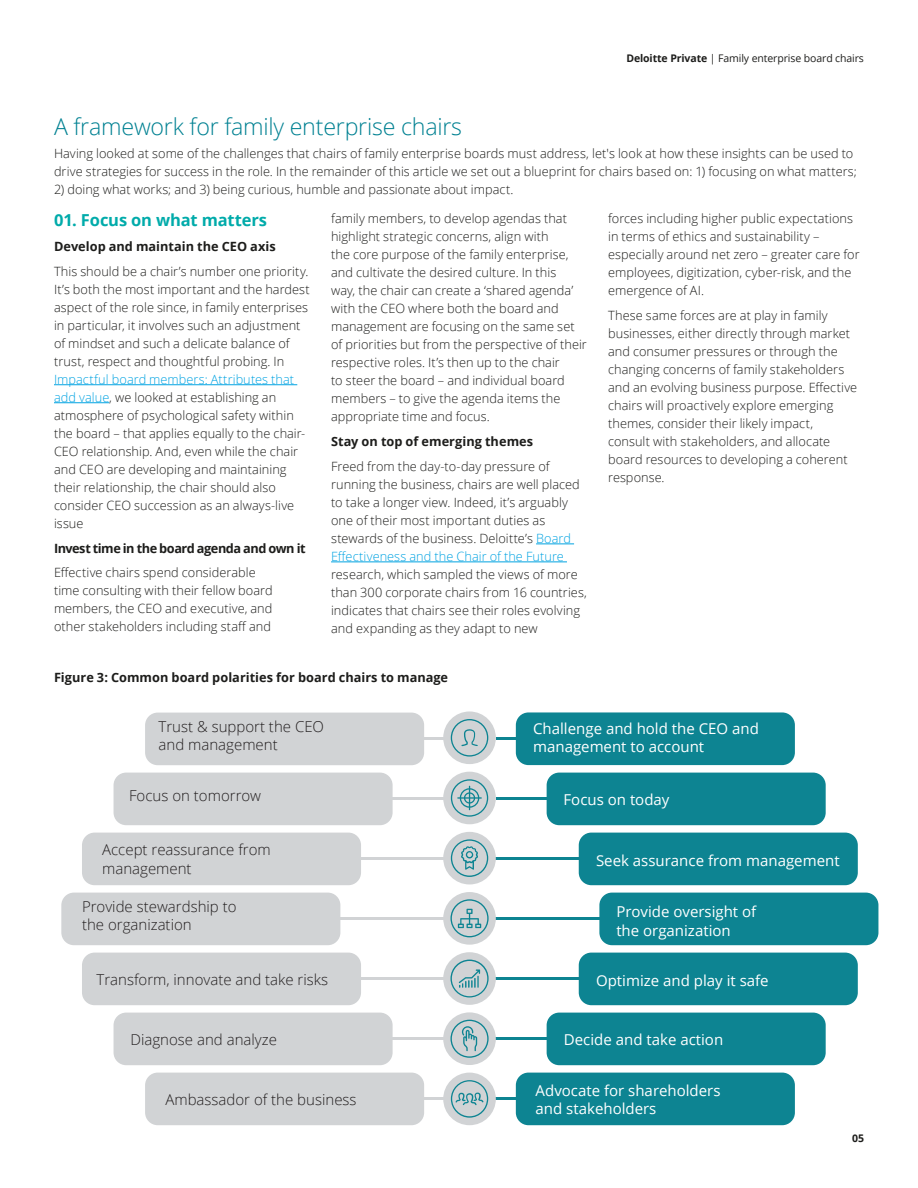
<style>
.page{position:relative;width:918px;height:1188px;background:#fff}
.page>*{position:absolute;margin:0;border:0;box-sizing:border-box;transform-origin:0 0}
.Story_heading_light{font:300 23.25px "Open Sans";letter-spacing:-.01em;color:#008192}
.Paragraph_Style_1{font:700 16.5px "Open Sans";letter-spacing:-.01em;color:#00abaa}
.t1{font:15px/18.1px "Open Sans";color:#fff}
.t2{font:300 15px/18.1px "Open Sans";color:#231f20}
.Body_copy__8_5_12pt{font:300 12.75px/18px "Open Sans";letter-spacing:.005em;color:#1d1d1b}
.Paragraph_Style_1-2{font:300 12.75px/18px "Open Sans";letter-spacing:.005em;color:#1d1d1b}
.Body_copy__8_5_12pt-2{font:700 12.75px "Open Sans";color:#1d1d1b}
.Body_copy__8_5_12pt-3{font:700 12.75px "Open Sans";letter-spacing:-.035em;color:#1d1d1b}
.Paragraph_Style_1-3{font:700 12.75px "Open Sans";letter-spacing:.005em;color:#1d1d1b}
.t3{font:10.5px "Open Sans";letter-spacing:-.01em;color:#1d1d1b}
.t4{font:700 10.5px "Open Sans";color:#1d1d1b}
.s1{font-weight:700}
.s2{color:#00a3e2}
</style>
<div class="page">
<hr style="left:496px;top:798px;width:98px;height:2px;background:#0d8492">
<hr style="left:493px;top:858px;width:98px;height:2px;background:#0d8492">
<hr style="left:494px;top:918px;width:109px;height:2px;background:#0d8492">
<hr style="left:472px;top:978px;width:109px;height:2px;background:#0d8492">
<hr style="left:445px;top:1038px;width:109px;height:2px;background:#0d8492">
<hr style="left:446px;top:1098px;width:109px;height:2px;background:#0d8492">
<div style="left:443px;top:712px;width:53px;height:52px;background:#d1d3d5;border-radius:50%"></div>
<div style="left:443px;top:772px;width:53px;height:52px;background:#d1d3d5;border-radius:50%"></div>
<div style="left:443px;top:832px;width:53px;height:52px;background:#d1d3d5;border-radius:50%"></div>
<div style="left:443px;top:892px;width:53px;height:53px;background:#d1d3d5;border-radius:50%"></div>
<div style="left:443px;top:1012px;width:53px;height:53px;background:#d1d3d5;border-radius:50%"></div>
<div style="left:443px;top:1073px;width:53px;height:52px;background:#d1d3d5;border-radius:50%"></div>
<div style="left:443px;top:952px;width:53px;height:53px;background:#d1d3d5;border-radius:50%"></div>
<hr style="left:387px;top:738px;width:97px;height:2px;background:#d1d3d5">
<hr style="left:387px;top:798px;width:97px;height:2px;background:#d1d3d5">
<hr style="left:351px;top:858px;width:97px;height:2px;background:#d1d3d5">
<hr style="left:339px;top:918px;width:109px;height:2px;background:#d1d3d5">
<hr style="left:339px;top:978px;width:109px;height:2px;background:#d1d3d5">
<hr style="left:336px;top:1038px;width:109px;height:2px;background:#d1d3d5">
<hr style="left:337px;top:1098px;width:109px;height:2px;background:#d1d3d5">
<hr style="left:496px;top:738px;width:98px;height:2px;background:#0d8492">
<div style="left:516px;top:712px;width:279px;height:53px;background:#0d8492;border-radius:13px"></div>
<div style="left:547px;top:773px;width:279px;height:52px;background:#0d8492;border-radius:13px"></div>
<div style="left:579px;top:833px;width:279px;height:52px;background:#0d8492;border-radius:13px"></div>
<div style="left:599px;top:893px;width:279px;height:52px;background:#0d8492;border-radius:13px"></div>
<div style="left:579px;top:953px;width:279px;height:52px;background:#0d8492;border-radius:13px"></div>
<div style="left:547px;top:1013px;width:279px;height:52px;background:#0d8492;border-radius:13px"></div>
<div style="left:516px;top:1073px;width:279px;height:52px;background:#0d8492;border-radius:13px"></div>
<div style="left:145px;top:713px;width:279px;height:52px;background:#d1d3d5;border-radius:13px"></div>
<div style="left:114px;top:773px;width:279px;height:52px;background:#d1d3d5;border-radius:13px"></div>
<div style="left:82px;top:833px;width:279px;height:52px;background:#d1d3d5;border-radius:13px"></div>
<div style="left:61px;top:893px;width:279px;height:52px;background:#d1d3d5;border-radius:13px"></div>
<div style="left:82px;top:953px;width:279px;height:52px;background:#d1d3d5;border-radius:13px"></div>
<div style="left:114px;top:1013px;width:279px;height:52px;background:#d1d3d5;border-radius:13px"></div>
<div style="left:145px;top:1073px;width:279px;height:52px;background:#d1d3d5;border-radius:13px"></div>
<svg style="left:451px;top:1080px;width:37px;height:38px"></svg>
<svg style="left:451px;top:719px;width:37px;height:38px"></svg>
<svg style="left:451px;top:779px;width:37px;height:38px"></svg>
<svg style="left:451px;top:899px;width:38px;height:38px"></svg>
<svg style="left:451px;top:839px;width:37px;height:38px"></svg>
<svg style="left:451px;top:1020px;width:38px;height:38px"></svg>
<svg style="left:451px;top:960px;width:38px;height:38px"></svg>
<hr style="left:54px;top:384px;width:243px;height:1px;background:#00a3e2">
<hr style="left:54px;top:402px;width:55px;height:1px;background:#00a3e2">
<hr style="left:536px;top:544px;width:38px;height:1px;background:#00a3e2">
<hr style="left:331px;top:562px;width:236px;height:1px;background:#00a3e2">
<p class="t3" style="left:626px;top:51px;width:239px"><span class="s1">Deloitte Private</span> | Family enterprise board chairs</p>
<p class="Story_heading_light" style="left:54px;top:111px;width:410px">A framework for family enterprise chairs</p>
<p class="Body_copy__8_5_12pt" style="left:54px;top:144px;width:804px">Having looked at some of the challenges that chairs of family enterprise boards must address, let's look at how these insights can be used to drive strategies for success in the role. In the remainder of this article we set out a blueprint for chairs based on: 1) focusing on what matters;</p>
<p class="Body_copy__8_5_12pt" style="left:54px;top:180px;width:461px">2) doing what works; and 3) being curious, humble and passionate about impact.</p>
<p class="Paragraph_Style_1" style="left:54px;top:209px;width:215px">01. Focus on what matters</p>
<p class="Paragraph_Style_1-3" style="left:54px;top:237px;width:223px">Develop and maintain the CEO axis</p>
<p class="Body_copy__8_5_12pt" style="left:54px;top:262px;width:257px">This should be a chair’s number one priority.<br>It’s both the most important and the hardest aspect of the role since, in family enterprises in particular, it involves such an adjustment of mindset and such a delicate balance of trust, respect and thoughtful probing. In <span class="s2">Impactful board members: Attributes that add value</span>, we looked at establishing an atmosphere of psychological safety within the board – that applies equally to the chair-CEO relationship. And, even while the chair and CEO are developing and maintaining their relationship, the chair should also consider CEO succession as an always-live issue</p>
<p class="Body_copy__8_5_12pt-3" style="left:54px;top:539px;width:253px">Invest time in the board agenda and own it</p>
<p class="Body_copy__8_5_12pt" style="left:54px;top:563px;width:220px">Effective chairs spend considerable time consulting with their fellow board members, the CEO and executive, and other stakeholders including staff and</p>
<p class="Body_copy__8_5_12pt" style="left:331px;top:209px;width:257px">family members, to develop agendas that highlight strategic concerns, align with<br>the core purpose of the family enterprise, and cultivate the desired culture. In this<br>way, the chair can create a ‘shared agenda’ with the CEO where both the board and management are focusing on the same set of priorities but from the perspective of their respective roles. It’s then up to the chair<br>to steer the board – and individual board members – to give the agenda items the appropriate time and focus.</p>
<p class="Body_copy__8_5_12pt-2" style="left:331px;top:433px;width:204px">Stay on top of emerging themes</p>
<p class="Paragraph_Style_1-2" style="left:331px;top:457px;width:257px">Freed from the day-to-day pressure of running the business, chairs are well placed to take a longer view. Indeed, it’s arguably one of their most important duties as stewards of the business. Deloitte’s <span class="s2">Board Effectiveness and the Chair of the Future </span>research, which sampled the views of more than 300 corporate chairs from 16 countries, indicates that chairs see their roles evolving and expanding as they adapt to new</p>
<p class="Paragraph_Style_1-2" style="left:608px;top:209px;width:253px">forces including higher public expectations in terms of ethics and sustainability – especially around net zero – greater care for employees, digitization, cyber-risk, and the emergence of AI.</p>
<p class="Paragraph_Style_1-2" style="left:608px;top:306px;width:251px">These same forces are at play in family businesses, either directly through market and consumer pressures or through the changing concerns of family stakeholders and an evolving business purpose. Effective chairs will proactively explore emerging themes, consider their likely impact, consult with stakeholders, and allocate board resources to developing a coherent response.</p>
<p class="Body_copy__8_5_12pt-2" style="left:54px;top:669px;width:396px">Figure 3: Common board polarities for board chairs to manage</p>
<p class="t2" style="left:159px;top:717px;width:167px">Trust &amp; support the CEO and management</p>
<p class="t1" style="left:533px;top:719px;width:227px">Challenge and hold the CEO and management to account</p>
<p class="t2" style="left:129px;top:786px;width:134px">Focus on tomorrow</p>
<p class="t1" style="left:564px;top:790px;width:107px">Focus on today</p>
<p class="t2" style="left:102px;top:840px;width:170px">Accept reassurance from management</p>
<p class="t2" style="left:82px;top:897px;width:156px">Provide stewardship to the organization</p>
<p class="t2" style="left:97px;top:970px;width:233px">Transform, innovate and take risks</p>
<p class="t2" style="left:130px;top:1030px;width:148px">Diagnose and analyze</p>
<p class="t2" style="left:165px;top:1090px;width:193px">Ambassador of the business</p>
<p class="t1" style="left:596px;top:851px;width:245px">Seek assurance from management</p>
<p class="t1" style="left:616px;top:902px;width:142px">Provide oversight of the organization</p>
<p class="t1" style="left:596px;top:971px;width:174px">Optimize and play it safe</p>
<p class="t1" style="left:564px;top:1030px;width:161px">Decide and take action</p>
<p class="t1" style="left:536px;top:1081px;width:186px">Advocate for shareholders and stakeholders</p>
<p class="t4" style="left:852px;top:1131px;width:13px">05</p>
</div>
